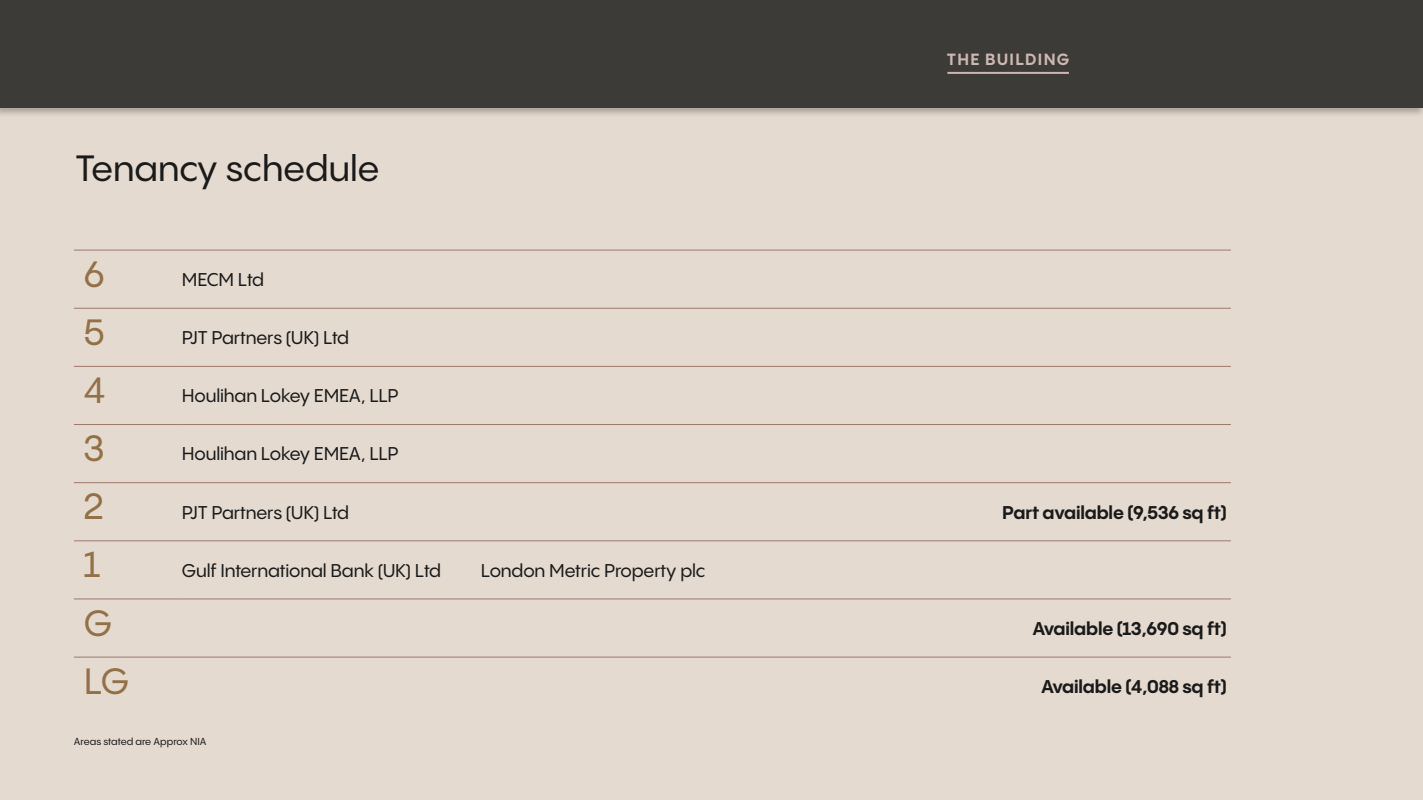
<style>
.page{position:relative;width:1423px;height:800px;background:#e4dad0}
.page>*{position:absolute;margin:0;border:0;box-sizing:border-box;transform-origin:0 0}
.t1{font:500 36px "PP Pangram Sans";color:#1a1a1a}
.t2{font:500 36px "PP Pangram Sans";color:#937146}
.t3{font:500 18.2px "PP Pangram Sans";letter-spacing:-.01em;color:#1a1a1a}
.t4{font:700 18.2px "PP Pangram Sans";letter-spacing:-.01em;color:#1a1a1a}
.t5{font:700 16px "PP Pangram Sans";letter-spacing:.08em;color:#cdb8b1}
.t6{font:500 10px "PP Pangram Sans";color:#1a1a1a}
</style>
<div class="page">
<hr style="left:74px;top:250px;width:104px;height:1px;background:#a0786d">
<hr style="left:178px;top:250px;width:1053px;height:1px;background:#a0786d">
<hr style="left:74px;top:308px;width:104px;height:1px;background:#a0786d">
<hr style="left:178px;top:308px;width:1053px;height:1px;background:#a0786d">
<hr style="left:74px;top:366px;width:104px;height:1px;background:#a0786d">
<hr style="left:178px;top:366px;width:1053px;height:1px;background:#a0786d">
<hr style="left:74px;top:424px;width:104px;height:1px;background:#a0786d">
<hr style="left:178px;top:424px;width:1053px;height:1px;background:#a0786d">
<hr style="left:74px;top:483px;width:104px;height:1px;background:#a0786d">
<hr style="left:178px;top:483px;width:1053px;height:1px;background:#a0786d">
<hr style="left:74px;top:541px;width:104px;height:1px;background:#a0786d">
<hr style="left:178px;top:541px;width:1053px;height:1px;background:#a0786d">
<hr style="left:74px;top:599px;width:104px;height:1px;background:#a0786d">
<hr style="left:178px;top:599px;width:1053px;height:1px;background:#a0786d">
<hr style="left:74px;top:657px;width:104px;height:1px;background:#a0786d">
<hr style="left:178px;top:657px;width:1053px;height:1px;background:#a0786d">
<div style="left:0;top:0;width:1423px;height:118px;background:#000;opacity:.25"></div>
<div style="left:0;top:0;width:1423px;height:108px;background:#3d3b37"></div>
<hr style="left:947px;top:72px;width:122px;height:2px;background:#cdb8b1">
<h1 class="t1" style="left:76px;top:147px;width:306px">Tenancy schedule</h1>
<p class="t5" style="left:947px;top:49px;width:124px">THE BUILDING</p>
<h1 class="t2" style="left:84px;top:252px;width:22px">6</h1>
<p class="t3" style="left:182px;top:268px;width:84px">MECM Ltd</p>
<h1 class="t2" style="left:84px;top:310px;width:22px">5</h1>
<p class="t3" style="left:182px;top:327px;width:169px">PJT Partners (UK) Ltd</p>
<h1 class="t2" style="left:84px;top:368px;width:23px">4</h1>
<p class="t3" style="left:182px;top:385px;width:218px">Houlihan Lokey EMEA, LLP</p>
<h1 class="t2" style="left:84px;top:426px;width:22px">3</h1>
<p class="t3" style="left:182px;top:443px;width:218px">Houlihan Lokey EMEA, LLP</p>
<h1 class="t2" style="left:84px;top:485px;width:21px">2</h1>
<p class="t3" style="left:182px;top:501px;width:169px">PJT Partners (UK) Ltd</p>
<p class="t4" style="left:1002px;top:500px;width:226px">Part available (9,536 sq ft)</p>
<h1 class="t2" style="left:84px;top:543px;width:18px">1</h1>
<p class="t3" style="left:182px;top:559px;width:261px">Gulf International Bank (UK) Ltd</p>
<p class="t3" style="left:481px;top:559px;width:226px">London Metric Property plc</p>
<h1 class="t2" style="left:84px;top:601px;width:30px">G</h1>
<p class="t4" style="left:1032px;top:617px;width:196px">Available (13,690 sq ft)</p>
<h1 class="t2" style="left:84px;top:659px;width:47px">LG</h1>
<p class="t4" style="left:1041px;top:675px;width:187px">Available (4,088 sq ft)</p>
<p class="t6" style="left:74px;top:735px;width:134px">Areas stated are Approx NIA</p>
</div>
